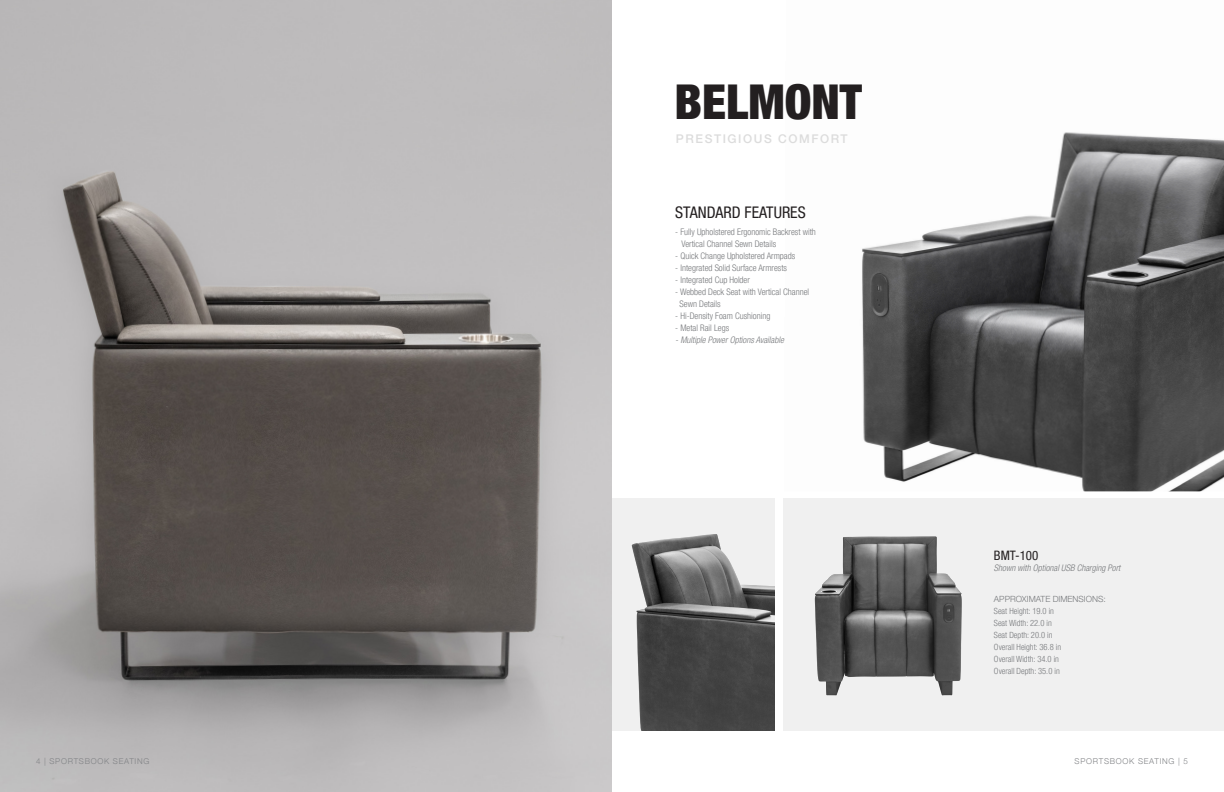
<style>
.page{position:relative;width:1224px;height:792px;background:#fff}
.page>*{position:absolute;margin:0;border:0;box-sizing:border-box;transform-origin:0 0}
.t1{font:900 condensed 48px "Helvetica Neue LT Pro";color:#231f20}
.t2{font:condensed 16px "Helvetica Neue LT Pro";color:#231f20}
.t3{font:condensed 13px "Helvetica Neue LT Pro";color:#231f20}
.t4{font:500 12px "Helvetica Neue LT Pro";letter-spacing:.13em;color:#dcdcdc}
.t5{font:300 condensed 9px/12px "Helvetica Neue LT Pro";color:#76787b}
.t6{font:italic 300 condensed 9px "Helvetica Neue LT Pro";color:#76787b}
.t7{font:300 condensed 8.5px/12px "Helvetica Neue LT Pro";color:#76787b}
.t8{font:300 8.5px "Helvetica Neue LT Pro";color:#76787b}
.t9{font:300 8px "Helvetica Neue";letter-spacing:.09em;color:#808285}
</style>
<div class="page">
<img style="left:0;top:0;width:612px;height:792px">
<div style="left:783px;top:498px;width:441px;height:233px;background:#f0f0f0"></div>
<img style="left:814px;top:536px;width:148px;height:160px">
<img style="left:862px;top:132px;width:362px;height:359px">
<img style="left:612px;top:498px;width:162px;height:233px">
<p class="t1" style="left:675px;top:73px;width:189px">BELMONT</p>
<p class="t4" style="left:676px;top:131px;width:173px">PRESTIGIOUS COMFORT</p>
<p class="t2" style="left:675px;top:203px;width:132px">STANDARD FEATURES</p>
<p class="t5" style="left:681px;top:225px;width:136px;text-indent:-6px">- Fully Upholstered Ergonomic Backrest with<br>Vertical Channel Sewn Details</p>
<p class="t5" style="left:675px;top:249px;width:121px">- Quick Change Upholstered Armpads</p>
<p class="t5" style="left:675px;top:261px;width:113px">- Integrated Solid Surface Armrests</p>
<p class="t5" style="left:675px;top:273px;width:76px">- Integrated Cup Holder</p>
<p class="t5" style="left:680px;top:285px;width:131px;text-indent:-4px">- Webbed Deck Seat with Vertical Channel<br>Sewn Details</p>
<p class="t5" style="left:675px;top:309px;width:97px">- Hi-Density Foam Cushioning</p>
<p class="t5" style="left:675px;top:321px;width:55px">- Metal Rail Legs</p>
<p class="t6" style="left:675px;top:334px;width:110px">- Multiple Power Options Available</p>
<p class="t3" style="left:994px;top:548px;width:46px">BMT-100</p>
<p class="t6" style="left:994px;top:563px;width:128px">Shown with Optional USB Charging Port</p>
<p class="t8" style="left:994px;top:594px;width:113px">APPROXIMATE DIMENSIONS:</p>
<p class="t7" style="left:994px;top:605px;width:69px">Seat Height: 19.0 in<br>Seat Width: 22.0 in<br>Seat Depth: 20.0 in<br>Overall Height: 36.8 in<br>Overall Width: 34.0 in<br>Overall Depth: 35.0 in</p>
<p class="t9" style="left:36px;top:754px;width:115px">4 | SPORTSBOOK SEATING</p>
<p class="t9" style="left:1075px;top:754px;width:115px">SPORTSBOOK SEATING | 5</p>
</div>
